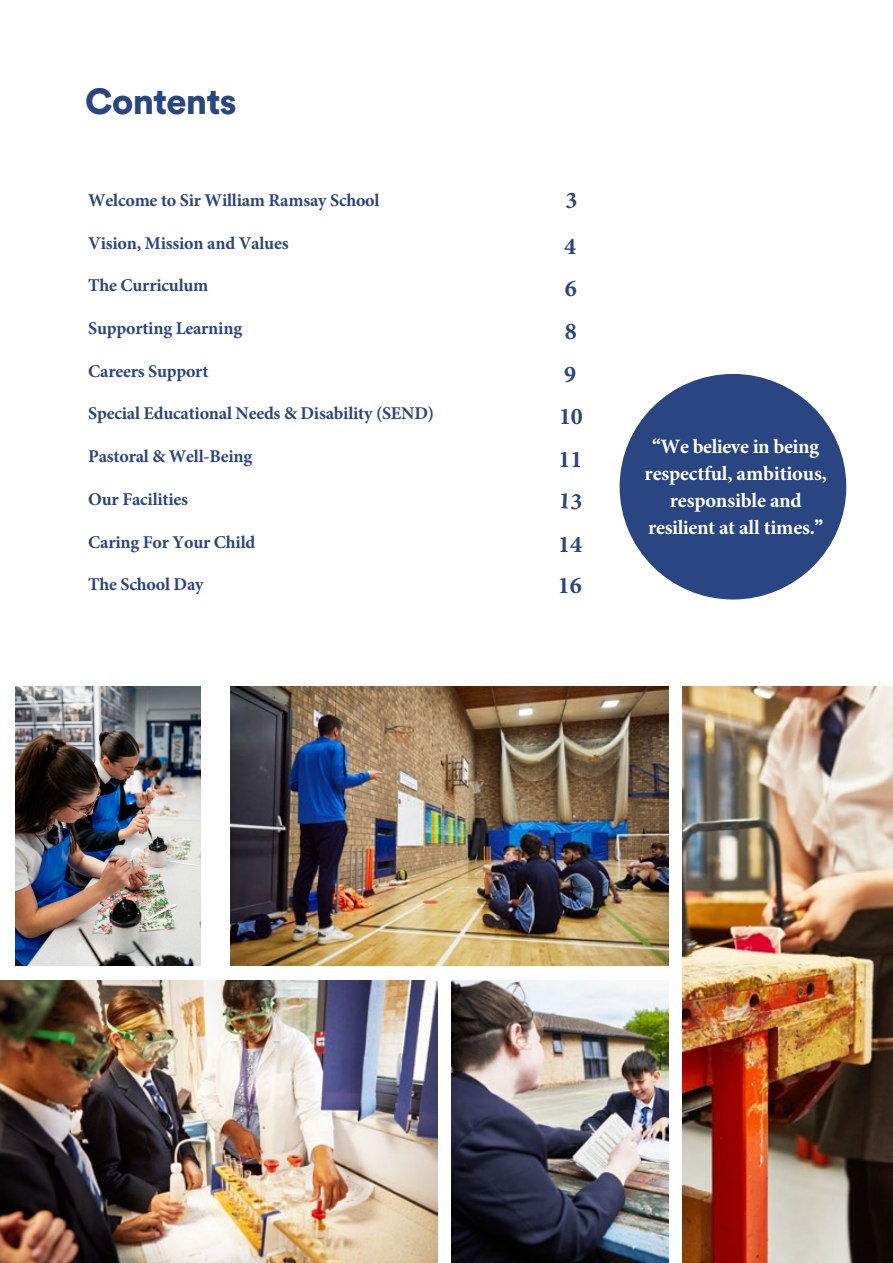
<style>
.page{position:relative;width:893px;height:1263px;background:#fff}
.page>*{position:absolute;margin:0;border:0;box-sizing:border-box;transform-origin:0 0}
.t1{font:900 36px "Circular Std";letter-spacing:-.02em;color:#294582}
.t2{font:700 24px/42.5px "Minion Pro";letter-spacing:-.005em;color:#294582}
.t3{font:700 20.4px/26.7px "Minion Pro";letter-spacing:-.01em;color:#fff;text-align:center}
.t4{font:700 18px "Minion Pro";letter-spacing:-.01em;color:#294582}
.s1{font-family:"Circular Std"}
</style>
<div class="page">
<img style="left:231px;top:686px;width:437px;height:279px">
<img style="left:682px;top:686px;width:211px;height:577px">
<img style="left:452px;top:980px;width:216px;height:283px">
<img style="left:16px;top:686px;width:185px;height:279px">
<img style="left:0;top:980px;width:437px;height:283px">
<div style="left:620px;top:374px;width:226px;height:225px;background:#294582;border-radius:50%"></div>
<h1 class="t1" style="left:85px;top:78px;width:153px">Contents</h1>
<h2 class="t2" style="left:564px;top:177px;width:15px;line-height:45.9px">3<br>4</h2>
<h2 class="t2" style="left:558px;top:267px;width:26px">6<br>8<br>9<br>10<br>11</h2>
<p class="t4" style="left:88px;top:187px;width:293px">Welcome to Sir William Ramsay School</p>
<p class="t4" style="left:88px;top:230px;width:202px">Vision, Mission and Values</p>
<p class="t4" style="left:88px;top:273px;width:122px">The Curriculum</p>
<p class="t4" style="left:88px;top:316px;width:155px">Supporting Learning</p>
<p class="t4" style="left:88px;top:358px;width:122px">Careers Support</p>
<p class="t4" style="left:88px;top:401px;width:347px">Special Educational Needs &amp; Disability (SEND)</p>
<p class="t4" style="left:88px;top:444px;width:166px">Pastoral &amp; Well-Being</p>
<p class="t4" style="left:88px;top:486px;width:101px">Our Facilities</p>
<p class="t4" style="left:88px;top:529px;width:169px">Caring For Your Child</p>
<p class="t4" style="left:88px;top:572px;width:117px">The School Day</p>
<h2 class="t2" style="left:558px;top:564px;width:25px">16</h2>
<h2 class="t2" style="left:558px;top:522px;width:25px">14</h2>
<p class="t3" style="left:645px;top:433px;width:184px"><span class="s1">“</span>We believe in being respectful, ambitious, responsible and resilient at all times.<span class="s1">”</span></p>
</div>
